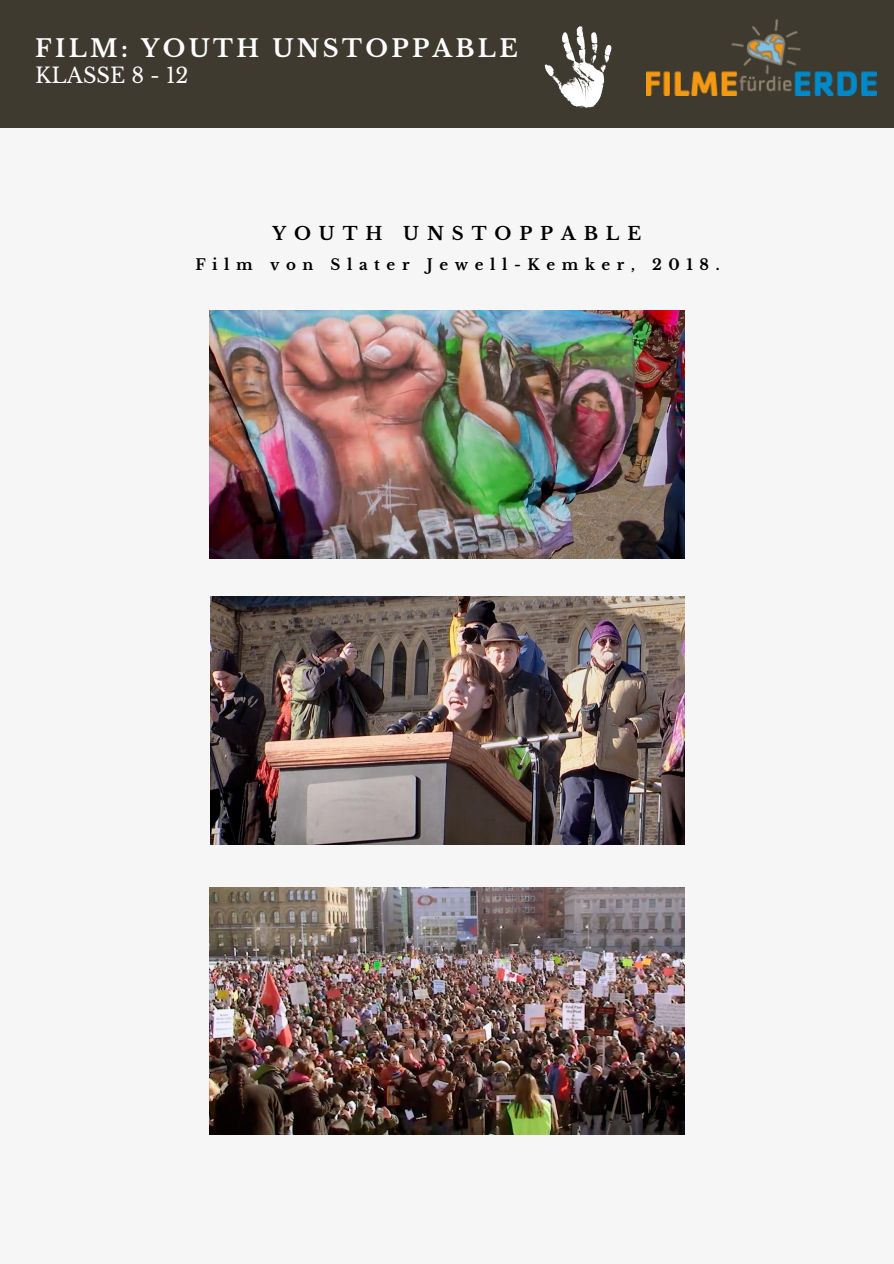
<style>
.page{position:relative;width:894px;height:1264px;background:#fff}
.page>*{position:absolute;margin:0;border:0;box-sizing:border-box;transform-origin:0 0}
.t1{font:700 24px "Libre Baskerville";letter-spacing:.14em;color:#fff}
.t2{font:21px "Libre Baskerville";color:#fff}
.t3{font:700 18px "Libre Baskerville";letter-spacing:.44em;color:#000}
.t4{font:700 15px "Libre Baskerville";letter-spacing:.44em;color:#000}
</style>
<div class="page">
<div style="left:0;top:0;width:893px;height:1263px;background:#f6f6f6"></div>
<div style="left:0;top:0;width:893px;height:127px;background:#3e3a2f"></div>
<img style="left:646px;top:19px;width:230px;height:77px">
<svg style="left:544px;top:26px;width:67px;height:82px"></svg>
<img style="left:210px;top:311px;width:474px;height:247px">
<img style="left:210px;top:887px;width:474px;height:247px">
<img style="left:210px;top:597px;width:474px;height:247px">
<h1 class="t1" style="left:35px;top:34px;width:484px">FILM: YOUTH UNSTOPPABLE</h1>
<h2 class="t2" style="left:35px;top:63px;width:155px">KLASSE 8 - 12</h2>
<p class="t3" style="left:272px;top:222px;width:370px">YOUTH UNSTOPPABLE</p>
<p class="t4" style="left:195px;top:256px;width:525px">Film von Slater Jewell-Kemker, 2018.</p>
</div>
